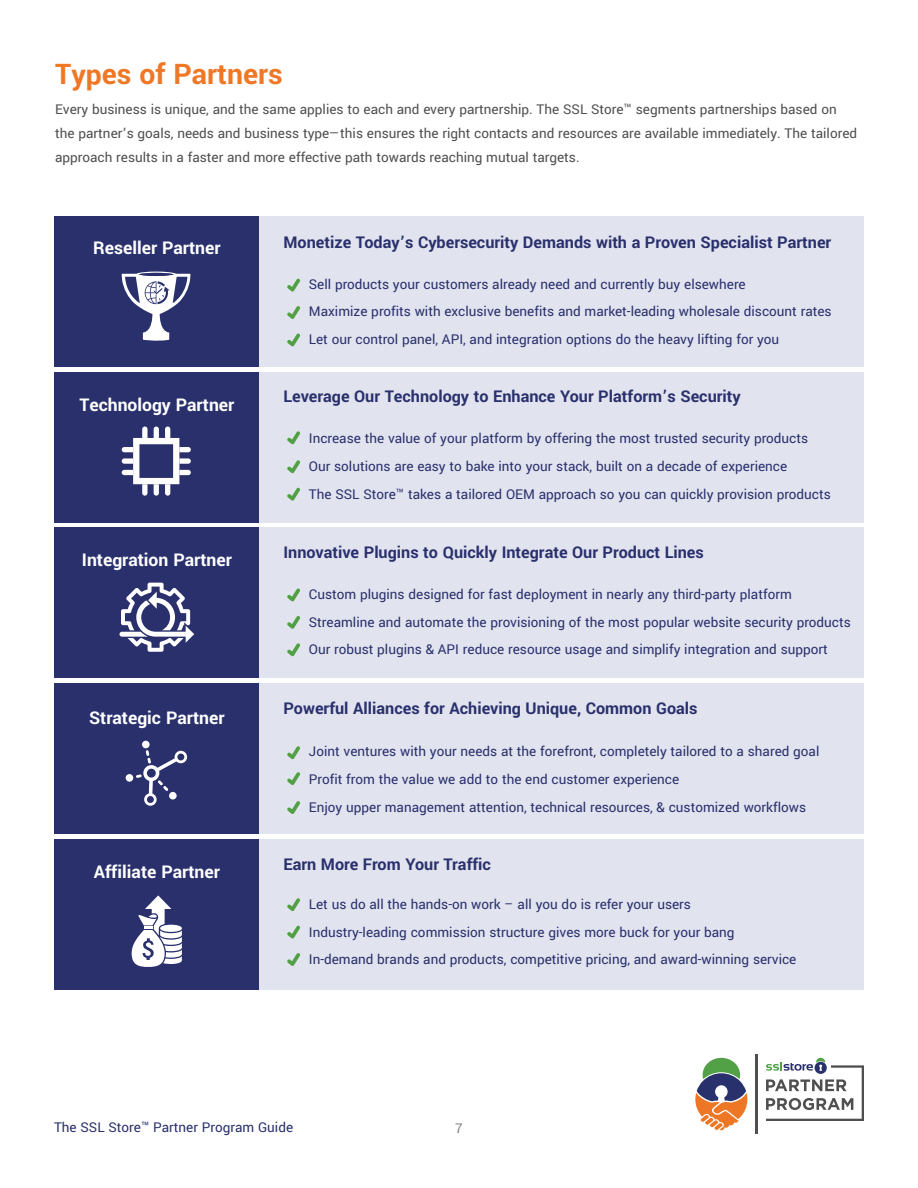
<style>
.page{position:relative;width:918px;height:1188px;background:#fff}
.page>*{position:absolute;margin:0;border:0;box-sizing:border-box;transform-origin:0 0}
.t1{font:700 31.5px "Yantramanav";color:#ef7826}
.t2{font:700 19.5px "Yantramanav";color:#fff}
.t3{font:700 18px "Yantramanav";color:#29306c}
.t4{font:15px/27.8px "Yantramanav";color:#29306c}
.t5{font:15px/24px "Yantramanav";color:#4f4f4f}
.t6{font:15px "Yantramanav";color:#848484}
</style>
<div class="page">
<hr style="left:756px;top:1054px;width:2px;height:80px;background:#4f4f4f">
<svg style="left:695px;top:1058px;width:52px;height:73px"></svg>
<svg style="left:766px;top:1058px;width:98px;height:63px"></svg>
<div style="left:54px;top:216px;width:810px;height:150px;background:#e1e3ef"></div>
<div style="left:54px;top:372px;width:810px;height:150px;background:#e1e3ef"></div>
<div style="left:54px;top:528px;width:810px;height:150px;background:#e1e3ef"></div>
<div style="left:54px;top:683px;width:810px;height:151px;background:#e1e3ef"></div>
<div style="left:54px;top:839px;width:810px;height:150px;background:#e1e3ef"></div>
<div style="left:54px;top:216px;width:205px;height:150px;background:#29306c"></div>
<div style="left:54px;top:372px;width:205px;height:150px;background:#29306c"></div>
<div style="left:54px;top:528px;width:205px;height:150px;background:#29306c"></div>
<div style="left:54px;top:683px;width:205px;height:151px;background:#29306c"></div>
<div style="left:54px;top:839px;width:205px;height:150px;background:#29306c"></div>
<svg style="left:122px;top:272px;width:68px;height:69px"></svg>
<hr style="left:139px;top:273px;width:35px;height:3px;background:#292d6b;border-radius:50%">
<svg style="left:122px;top:427px;width:69px;height:69px"></svg>
<svg style="left:120px;top:583px;width:74px;height:69px"></svg>
<svg style="left:287px;top:278px;width:13px;height:14px"></svg>
<svg style="left:287px;top:431px;width:13px;height:13px"></svg>
<svg style="left:287px;top:588px;width:13px;height:13px"></svg>
<svg style="left:287px;top:306px;width:13px;height:13px"></svg>
<svg style="left:287px;top:460px;width:13px;height:13px"></svg>
<svg style="left:287px;top:616px;width:13px;height:13px"></svg>
<svg style="left:287px;top:333px;width:13px;height:13px"></svg>
<svg style="left:287px;top:488px;width:13px;height:13px"></svg>
<svg style="left:287px;top:643px;width:13px;height:13px"></svg>
<div style="left:142px;top:741px;width:8px;height:7px;background:#fff;border-radius:50%"></div>
<div style="left:126px;top:774px;width:7px;height:8px;background:#fff;border-radius:50%"></div>
<svg style="left:136px;top:750px;width:51px;height:56px"></svg>
<svg style="left:132px;top:895px;width:50px;height:72px"></svg>
<svg style="left:287px;top:898px;width:13px;height:13px"></svg>
<svg style="left:287px;top:746px;width:13px;height:13px"></svg>
<svg style="left:287px;top:925px;width:13px;height:13px"></svg>
<svg style="left:287px;top:772px;width:13px;height:13px"></svg>
<svg style="left:287px;top:953px;width:13px;height:13px"></svg>
<svg style="left:287px;top:801px;width:13px;height:13px"></svg>
<h1 class="t1" style="left:55px;top:54px;width:229px">Types of Partners</h1>
<p class="t5" style="left:55px;top:98px;width:803px">Every business is unique, and the same applies to each and every partnership. The SSL Store™ segments partnerships based on the partner’s goals, needs and business type—this ensures the right contacts and resources are available immediately. The tailored approach results in a faster and more effective path towards reaching mutual targets.</p>
<h2 class="t2" style="left:93px;top:236px;width:129px">Reseller Partner</h2>
<h2 class="t2" style="left:79px;top:392px;width:157px">Technology Partner</h2>
<h2 class="t2" style="left:82px;top:548px;width:152px">Integration Partner</h2>
<h2 class="t2" style="left:89px;top:706px;width:137px">Strategic Partner</h2>
<h2 class="t2" style="left:94px;top:860px;width:128px">Affiliate Partner</h2>
<p class="t3" style="left:284px;top:232px;width:549px">Monetize Today’s Cybersecurity Demands with a Proven Specialist Partner</p>
<p class="t4" style="left:309px;top:270px;width:524px">Sell products your customers already need and currently buy elsewhere<br>Maximize profits with exclusive benefits and market-leading wholesale discount rates<br>Let our control panel, API, and integration options do the heavy lifting for you</p>
<p class="t3" style="left:284px;top:385px;width:459px">Leverage Our Technology to Enhance Your Platform’s Security</p>
<p class="t4" style="left:309px;top:425px;width:523px">Increase the value of your platform by offering the most trusted security products<br>Our solutions are easy to bake into your stack, built on a decade of experience<br>The SSL Store™ takes a tailored OEM approach so you can quickly provision products</p>
<p class="t3" style="left:284px;top:542px;width:422px">Innovative Plugins to Quickly Integrate Our Product Lines</p>
<p class="t4" style="left:309px;top:580px;width:543px">Custom plugins designed for fast deployment in nearly any third-party platform<br>Streamline and automate the provisioning of the most popular website security products<br>Our robust plugins &amp; API reduce resource usage and simplify integration and support</p>
<p class="t3" style="left:284px;top:698px;width:416px">Powerful Alliances for Achieving Unique, Common Goals</p>
<p class="t4" style="left:309px;top:738px;width:512px">Joint ventures with your needs at the forefront, completely tailored to a shared goal<br>Profit from the value we add to the end customer experience<br>Enjoy upper management attention, technical resources, &amp; customized workflows</p>
<p class="t3" style="left:284px;top:853px;width:209px">Earn More From Your Traffic</p>
<p class="t4" style="left:309px;top:890px;width:489px">Let us do all the hands-on work – all you do is refer your users<br>Industry-leading commission structure gives more buck for your bang<br>In-demand brands and products, competitive pricing, and award-winning service</p>
<p class="t4" style="left:54px;top:1114px;width:241px">The SSL Store™ Partner Program Guide</p>
<p class="t6" style="left:455px;top:1119px;width:9px">7</p>
</div>
